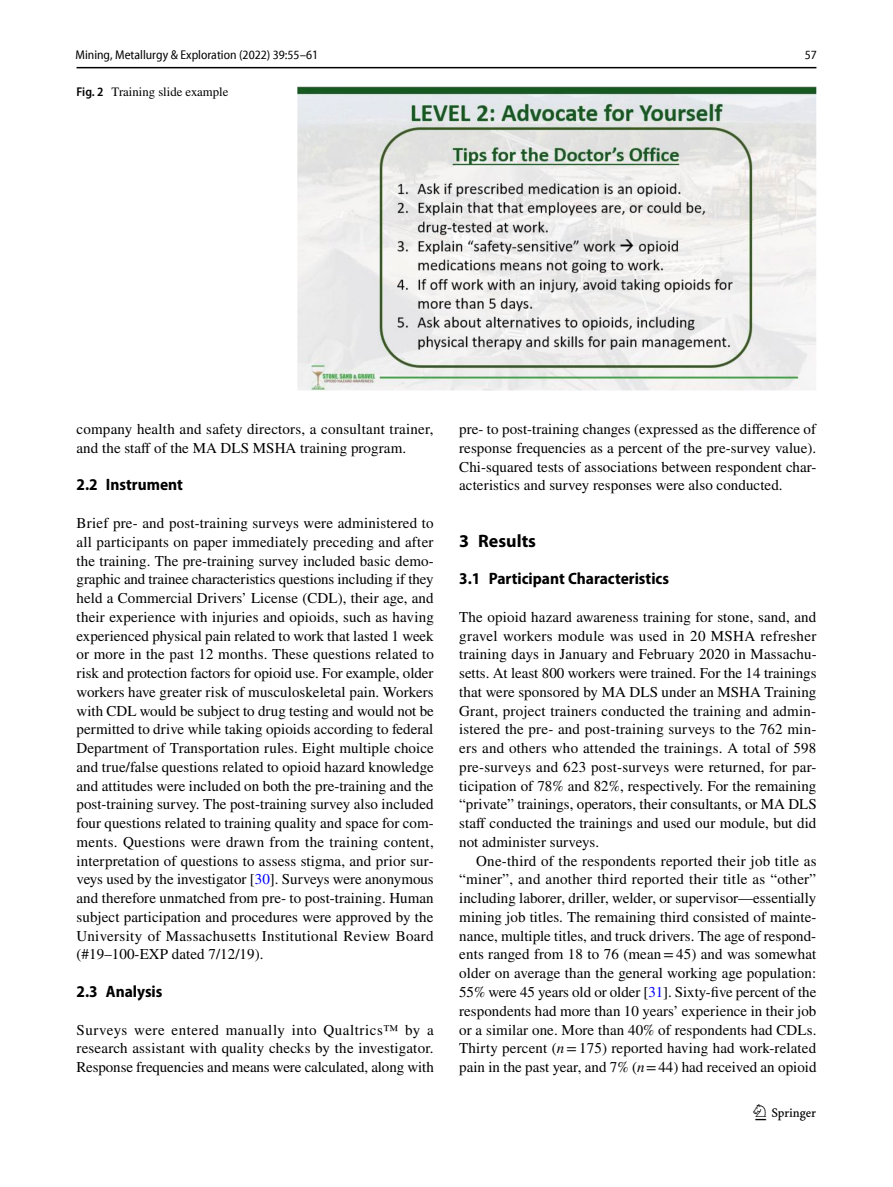
<style>
.page{position:relative;width:893px;height:1187px;background:#fff}
.page>*{position:absolute;margin:0;border:0;box-sizing:border-box;transform-origin:0 0}
.t1{font:22.5px "Springnew Regular 3";color:#000}
.t2{font:700 18px "Myriad Pro";color:#000}
.t3{font:700 semi-condensed 16.5px "Myriad Pro";color:#000}
.t4{font:15px/18.8px "STIX";letter-spacing:.005em;color:#000;text-align:justify}
.t5{font:semi-condensed 12.75px "Myriad Pro Unic";color:#000}
.t6{font:12.75px "STIX";color:#000}
.s1{font-family:"Myriad Pro";font-weight:600;font-stretch:semi-condensed}
.s2{color:#00f}
.s3{font-style:italic}
</style>
<div class="page">
<hr style="left:77px;top:67px;width:739px;height:1px;background:#000">
<img style="left:298px;top:87px;width:518px;height:303px">
<p class="t5" style="left:76px;top:50px;width:244px">Mining, Metallurgy &amp; Exploration (2022) 39:55–61</p>
<p class="t5" style="left:805px;top:50px;width:14px">57</p>
<p class="t6" style="left:77px;top:83px;width:153px"><span class="s1">Fig. 2</span> Training slide example</p>
<p class="t4" style="left:77px;top:421px;width:359px">company health and safety directors, a consultant trainer, and the staff of the MA DLS MSHA training program.</p>
<p class="t3" style="left:77px;top:475px;width:108px">2.2 Instrument</p>
<p class="t4" style="left:77px;top:514px;width:359px">Brief pre- and post-training surveys were administered to all participants on paper immediately preceding and after the training. The pre-training survey included basic demo&shy;graphic and trainee characteristics questions including if they held a Commercial Drivers’ License (CDL), their age, and their experience with injuries and opioids, such as having experienced physical pain related to work that lasted 1 week or more in the past 12 months. These questions related to risk and protection factors for opioid use. For example, older workers have greater risk of musculoskeletal pain. Workers with CDL would be subject to drug testing and would not be permitted to drive while taking opioids according to federal Department of Transportation rules. Eight multiple choice and true/false questions related to opioid hazard knowledge and attitudes were included on both the pre-training and the post-training survey. The post-training survey also included four questions related to training quality and space for com&shy;ments. Questions were drawn from the training content, interpretation of questions to assess stigma, and prior sur&shy;veys used by the investigator [<span class="s2">30</span>]. Surveys were anonymous and therefore unmatched from pre- to post-training. Human subject participation and procedures were approved by the University of Massachusetts Institutional Review Board (#19–100-EXP dated 7/12/19).</p>
<p class="t3" style="left:77px;top:982px;width:87px">2.3 Analysis</p>
<p class="t4" style="left:77px;top:1021px;width:359px">Surveys were entered manually into Qualtrics™ by a research assistant with quality checks by the investigator.<br>Response frequencies and means were calculated, along with</p>
<p class="t4" style="left:459px;top:421px;width:359px">pre- to post-training changes (expressed as the difference of response frequencies as a percent of the pre-survey value).<br>Chi-squared tests of associations between respondent char&shy;acteristics and survey responses were also conducted.</p>
<p class="t2" style="left:459px;top:529px;width:78px">3 Results</p>
<p class="t3" style="left:459px;top:569px;width:211px">3.1 Participant Characteristics</p>
<p class="t4" style="left:459px;top:608px;width:359px">The opioid hazard awareness training for stone, sand, and gravel workers module was used in 20 MSHA refresher training days in January and February 2020 in Massachu&shy;setts. At least 800 workers were trained. For the 14 trainings that were sponsored by MA DLS under an MSHA Training Grant, project trainers conducted the training and admin&shy;istered the pre- and post-training surveys to the 762 min&shy;ers and others who attended the trainings. A total of 598 pre-surveys and 623 post-surveys were returned, for par&shy;ticipation of 78% and 82%, respectively. For the remaining “private” trainings, operators, their consultants, or MA DLS staff conducted the trainings and used our module, but did not administer surveys.</p>
<p class="t4" style="left:459px;top:852px;width:359px;text-indent:17px">One-third of the respondents reported their job title as “miner”, and another third reported their title as “other” including laborer, driller, welder, or supervisor—essentially mining job titles. The remaining third consisted of mainte&shy;nance, multiple titles, and truck drivers. The age of respond&shy;ents ranged from 18 to 76 (mean=45) and was somewhat older on average than the general working age population:<br>55% were 45 years old or older [<span class="s2">31</span>]. Sixty-five percent of the respondents had more than 10 years’ experience in their job or a similar one. More than 40% of respondents had CDLs.<br>Thirty percent (<span class="s3">n</span>=175) reported having had work-related pain in the past year, and 7% (<span class="s3">n</span>=44) had received an opioid</p>
<h1 class="t1" style="left:755px;top:1104px;width:62px">1 3</h1>
</div>
